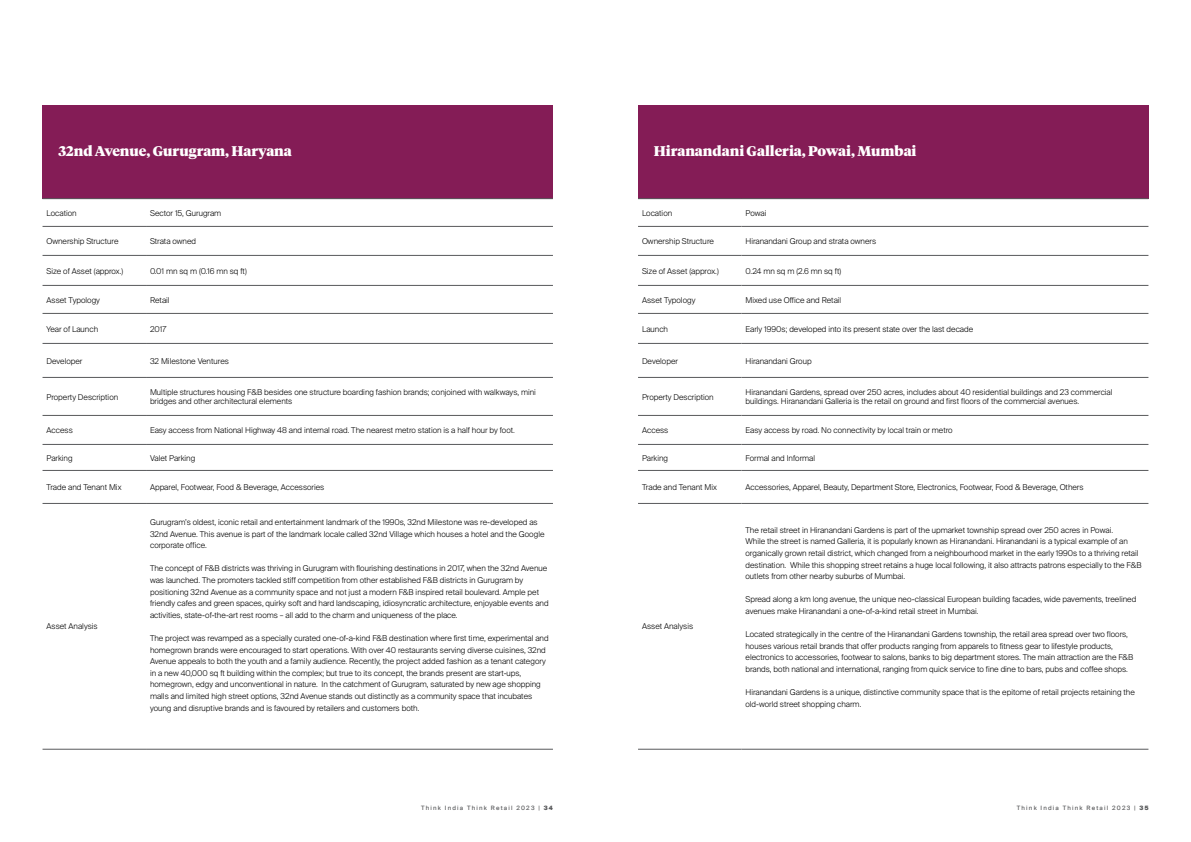
<style>
.page{position:relative;width:1191px;height:842px;background:#fff}
.page>*{position:absolute;margin:0;border:0;box-sizing:border-box;transform-origin:0 0}
.t1{font:900 14px "Tiempos Headline";color:#fff}
.t2{font:300 8px/11.6px "Suisse Intl";color:#000}
.t3{font:6px "Suisse Intl";letter-spacing:.2em;color:#58595b}
.s1{font-weight:900}
</style>
<div class="page">
<div style="left:43px;top:105px;width:510px;height:93px;background:#841c56"></div>
<div style="left:638px;top:105px;width:510px;height:93px;background:#841c56"></div>
<hr style="left:43px;top:198px;width:103px;height:1px;background:#58595b">
<hr style="left:146px;top:198px;width:407px;height:1px;background:#58595b">
<hr style="left:43px;top:226px;width:103px;height:1px;background:#58595b">
<hr style="left:146px;top:226px;width:407px;height:1px;background:#58595b">
<hr style="left:43px;top:255px;width:103px;height:1px;background:#58595b">
<hr style="left:146px;top:255px;width:407px;height:1px;background:#58595b">
<hr style="left:43px;top:285px;width:103px;height:1px;background:#58595b">
<hr style="left:146px;top:285px;width:407px;height:1px;background:#58595b">
<hr style="left:43px;top:313px;width:103px;height:1px;background:#58595b">
<hr style="left:146px;top:313px;width:407px;height:1px;background:#58595b">
<hr style="left:43px;top:343px;width:103px;height:1px;background:#58595b">
<hr style="left:146px;top:343px;width:407px;height:1px;background:#58595b">
<hr style="left:43px;top:377px;width:103px;height:1px;background:#58595b">
<hr style="left:146px;top:377px;width:407px;height:1px;background:#58595b">
<hr style="left:43px;top:415px;width:103px;height:1px;background:#58595b">
<hr style="left:146px;top:415px;width:407px;height:1px;background:#58595b">
<hr style="left:43px;top:444px;width:103px;height:1px;background:#58595b">
<hr style="left:146px;top:444px;width:407px;height:1px;background:#58595b">
<hr style="left:43px;top:470px;width:103px;height:1px;background:#58595b">
<hr style="left:146px;top:470px;width:407px;height:1px;background:#58595b">
<hr style="left:43px;top:503px;width:103px;height:1px;background:#58595b">
<hr style="left:146px;top:503px;width:407px;height:1px;background:#58595b">
<hr style="left:43px;top:749px;width:103px;height:1px;background:#58595b">
<hr style="left:146px;top:749px;width:407px;height:1px;background:#58595b">
<hr style="left:638px;top:198px;width:103px;height:1px;background:#58595b">
<hr style="left:741px;top:198px;width:407px;height:1px;background:#58595b">
<hr style="left:638px;top:226px;width:103px;height:1px;background:#58595b">
<hr style="left:741px;top:226px;width:407px;height:1px;background:#58595b">
<hr style="left:638px;top:255px;width:103px;height:1px;background:#58595b">
<hr style="left:741px;top:255px;width:407px;height:1px;background:#58595b">
<hr style="left:638px;top:285px;width:103px;height:1px;background:#58595b">
<hr style="left:741px;top:285px;width:407px;height:1px;background:#58595b">
<hr style="left:638px;top:313px;width:103px;height:1px;background:#58595b">
<hr style="left:741px;top:313px;width:407px;height:1px;background:#58595b">
<hr style="left:638px;top:343px;width:103px;height:1px;background:#58595b">
<hr style="left:741px;top:343px;width:407px;height:1px;background:#58595b">
<hr style="left:638px;top:377px;width:103px;height:1px;background:#58595b">
<hr style="left:741px;top:377px;width:407px;height:1px;background:#58595b">
<hr style="left:638px;top:415px;width:103px;height:1px;background:#58595b">
<hr style="left:741px;top:415px;width:407px;height:1px;background:#58595b">
<hr style="left:638px;top:444px;width:103px;height:1px;background:#58595b">
<hr style="left:741px;top:444px;width:407px;height:1px;background:#58595b">
<hr style="left:638px;top:470px;width:103px;height:1px;background:#58595b">
<hr style="left:741px;top:470px;width:407px;height:1px;background:#58595b">
<hr style="left:638px;top:503px;width:103px;height:1px;background:#58595b">
<hr style="left:741px;top:503px;width:407px;height:1px;background:#58595b">
<hr style="left:638px;top:749px;width:103px;height:1px;background:#58595b">
<hr style="left:741px;top:749px;width:407px;height:1px;background:#58595b">
<h1 class="t1" style="left:58px;top:141px;width:235px">32nd Avenue, Gurugram, Haryana</h1>
<h1 class="t1" style="left:654px;top:141px;width:264px">Hiranandani Galleria, Powai, Mumbai</h1>
<p class="t2" style="left:47px;top:207px;width:32px">Location</p>
<p class="t2" style="left:150px;top:207px;width:73px">Sector 15, Gurugram</p>
<p class="t2" style="left:47px;top:235px;width:73px">Ownership Structure</p>
<p class="t2" style="left:150px;top:235px;width:48px">Strata owned</p>
<p class="t2" style="left:47px;top:265px;width:78px">Size of Asset (approx.)</p>
<p class="t2" style="left:150px;top:265px;width:98px">0.01 mn sq m (0.16 mn sq ft)</p>
<p class="t2" style="left:47px;top:294px;width:55px">Asset Typology</p>
<p class="t2" style="left:150px;top:294px;width:21px">Retail</p>
<p class="t2" style="left:47px;top:323px;width:53px">Year of Launch</p>
<p class="t2" style="left:150px;top:323px;width:18px">2017</p>
<p class="t2" style="left:47px;top:355px;width:37px">Developer</p>
<p class="t2" style="left:150px;top:355px;width:80px">32 Milestone Ventures</p>
<p class="t2" style="left:47px;top:391px;width:73px">Property Description</p>
<p class="t2" style="left:150px;top:387px;width:387px;line-height:9.6px">Multiple structures housing F&amp;B besides one structure boarding fashion brands; conjoined with walkways, mini bridges and other architectural elements</p>
<p class="t2" style="left:47px;top:424px;width:28px">Access</p>
<p class="t2" style="left:150px;top:424px;width:366px">Easy access from National Highway 48 and internal road. The nearest metro station is a half hour by foot.</p>
<p class="t2" style="left:47px;top:452px;width:28px">Parking</p>
<p class="t2" style="left:150px;top:452px;width:47px">Valet Parking</p>
<p class="t2" style="left:47px;top:481px;width:76px">Trade and Tenant Mix</p>
<p class="t2" style="left:150px;top:481px;width:176px">Apparel, Footwear, Food &amp; Beverage, Accessories</p>
<p class="t2" style="left:47px;top:621px;width:53px">Asset Analysis</p>
<p class="t2" style="left:150px;top:516px;width:396px">Gurugram’s oldest, iconic retail and entertainment landmark of the 1990s, 32nd Milestone was re-developed as<br>32nd Avenue. This avenue is part of the landmark locale called 32nd Village which houses a hotel and the Google corporate office.</p>
<p class="t2" style="left:150px;top:563px;width:400px">The concept of F&amp;B districts was thriving in Gurugram with flourishing destinations in 2017, when the 32nd Avenue was launched. The promoters tackled stiff competition from other established F&amp;B districts in Gurugram by positioning 32nd Avenue as a community space and not just a modern F&amp;B inspired retail boulevard. Ample pet friendly cafes and green spaces, quirky soft and hard landscaping, idiosyncratic architecture, enjoyable events and activities, state-of-the-art rest rooms – all add to the charm and uniqueness of the place.</p>
<p class="t2" style="left:150px;top:632px;width:400px">The project was revamped as a specially curated one-of-a-kind F&amp;B destination where first time, experimental and homegrown brands were encouraged to start operations. With over 40 restaurants serving diverse cuisines, 32nd Avenue appeals to both the youth and a family audience. Recently, the project added fashion as a tenant category in a new 40,000 sq ft building within the complex; but true to its concept, the brands present are start-ups, homegrown, edgy and unconventional in nature. In the catchment of Gurugram, saturated by new age shopping malls and limited high street options, 32nd Avenue stands out distinctly as a community space that incubates young and disruptive brands and is favoured by retailers and customers both.</p>
<p class="t2" style="left:642px;top:207px;width:32px">Location</p>
<p class="t2" style="left:745px;top:207px;width:22px">Powai</p>
<p class="t2" style="left:642px;top:235px;width:73px">Ownership Structure</p>
<p class="t2" style="left:745px;top:235px;width:132px">Hiranandani Group and strata owners</p>
<p class="t2" style="left:642px;top:265px;width:78px">Size of Asset (approx.)</p>
<p class="t2" style="left:745px;top:265px;width:97px">0.24 mn sq m (2.6 mn sq ft)</p>
<p class="t2" style="left:642px;top:294px;width:55px">Asset Typology</p>
<p class="t2" style="left:745px;top:294px;width:97px">Mixed use Office and Retail</p>
<p class="t2" style="left:642px;top:323px;width:28px">Launch</p>
<p class="t2" style="left:745px;top:323px;width:229px">Early 1990s; developed into its present state over the last decade</p>
<p class="t2" style="left:642px;top:355px;width:37px">Developer</p>
<p class="t2" style="left:745px;top:355px;width:68px">Hiranandani Group</p>
<p class="t2" style="left:642px;top:391px;width:73px">Property Description</p>
<p class="t2" style="left:745px;top:387px;width:368px;line-height:9.6px">Hiranandani Gardens, spread over 250 acres, includes about 40 residential buildings and 23 commercial buildings. Hiranandani Galleria is the retail on ground and first floors of the commercial avenues.</p>
<p class="t2" style="left:642px;top:424px;width:28px">Access</p>
<p class="t2" style="left:745px;top:424px;width:209px">Easy access by road. No connectivity by local train or metro</p>
<p class="t2" style="left:642px;top:452px;width:28px">Parking</p>
<p class="t2" style="left:745px;top:452px;width:71px">Formal and Informal</p>
<p class="t2" style="left:642px;top:481px;width:76px">Trade and Tenant Mix</p>
<p class="t2" style="left:745px;top:481px;width:339px">Accessories, Apparel, Beauty, Department Store, Electronics, Footwear, Food &amp; Beverage, Others</p>
<p class="t2" style="left:642px;top:621px;width:53px">Asset Analysis</p>
<p class="t2" style="left:745px;top:524px;width:397px">The retail street in Hiranandani Gardens is part of the upmarket township spread over 250 acres in Powai.<br>While the street is named Galleria, it is popularly known as Hiranandani. Hiranandani is a typical example of an organically grown retail district, which changed from a neighbourhood market in the early 1990s to a thriving retail destination. While this shopping street retains a huge local following, it also attracts patrons especially to the F&amp;B outlets from other nearby suburbs of Mumbai.</p>
<p class="t2" style="left:745px;top:594px;width:392px">Spread along a km long avenue, the unique neo-classical European building facades, wide pavements, treelined avenues make Hiranandani a one-of-a-kind retail street in Mumbai.</p>
<p class="t2" style="left:745px;top:629px;width:389px">Located strategically in the centre of the Hiranandani Gardens township, the retail area spread over two floors, houses various retail brands that offer products ranging from apparels to fitness gear to lifestyle products, electronics to accessories, footwear to salons, banks to big department stores. The main attraction are the F&amp;B brands, both national and international, ranging from quick service to fine dine to bars, pubs and coffee shops.</p>
<p class="t2" style="left:745px;top:687px;width:391px">Hiranandani Gardens is a unique, distinctive community space that is the epitome of retail projects retaining the old-world street shopping charm.</p>
<p class="t3" style="left:421px;top:804px;width:133px">Think India Think Retail 2023 | <span class="s1">34</span></p>
<p class="t3" style="left:1017px;top:804px;width:133px">Think India Think Retail 2023 | <span class="s1">35</span></p>
</div>
